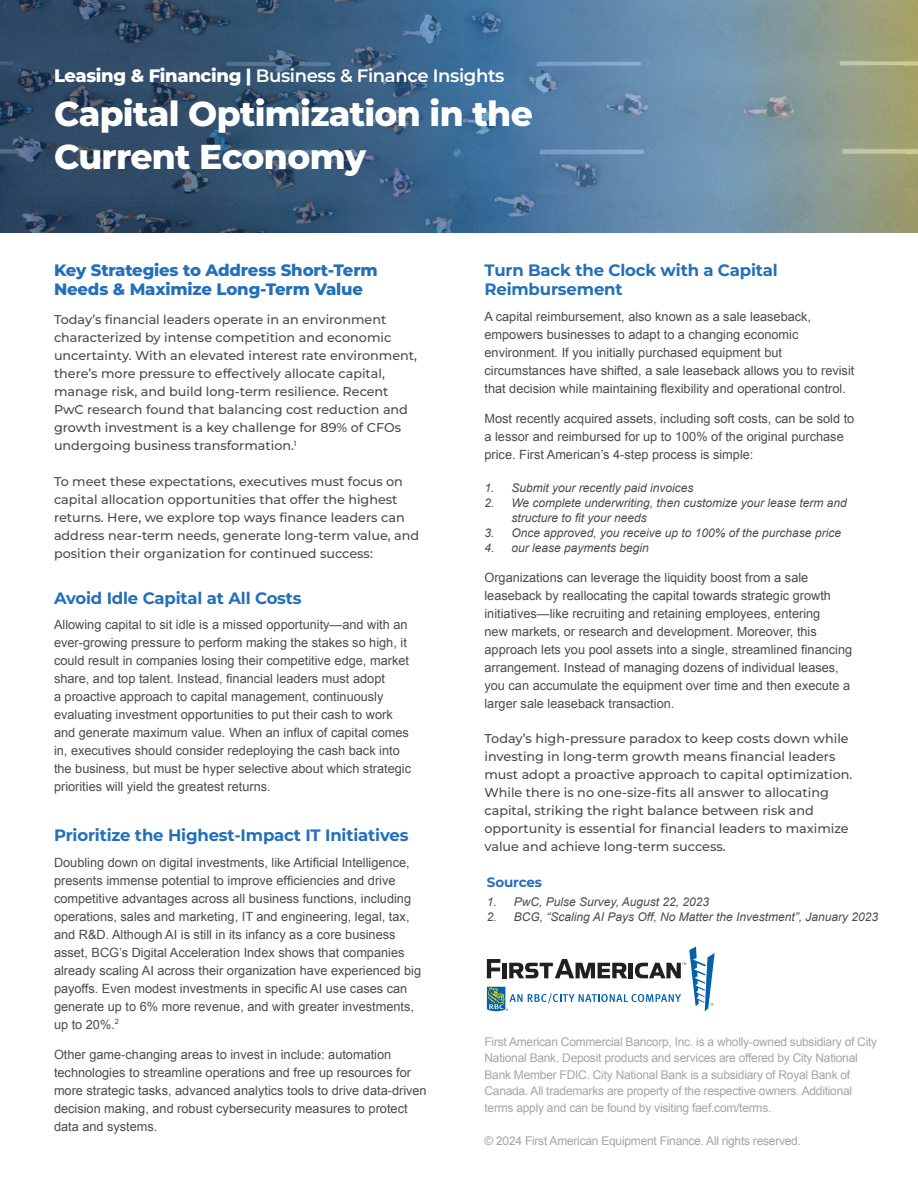
<style>
.page{position:relative;width:918px;height:1188px;background:#fff}
.page>*{position:absolute;margin:0;border:0;box-sizing:border-box;transform-origin:0 0}
.t1{font:800 34.5px/43.5px "Montserrat";letter-spacing:-.02em;color:#fff}
.t2{font:600 18px "Montserrat";letter-spacing:-.02em;color:#fff}
.t3{font:700 16.5px/19.8px "Montserrat";letter-spacing:-.01em;color:#2370b9}
.t4{font:800 16.5px/19.8px "Montserrat";letter-spacing:-.01em;color:#2370b9}
.t5{font:700 13.5px "Montserrat";letter-spacing:-.01em;color:#2370b9}
.t6{font:12.75px/18px "Arial";color:#4a4b4b}
.t7{font:500 12.75px/18px "Montserrat";color:#4a4b4b}
.t8{font:12px/16.5px "Arial";letter-spacing:-.02em;color:#a4a5a4}
.t9{font:italic 12px/15px "Arial";color:#4a4b4b}
.s1{font-weight:800}
</style>
<div class="page">
<svg style="left:0;top:0;width:918px;height:233px;background:#517089"></svg>
<svg style="left:487px;top:947px;width:228px;height:64px"></svg>
<p class="t2" style="left:54px;top:64px;width:452px"><span class="s1">Leasing &amp; Financing |</span> Business &amp; Finance Insights</p>
<p class="t1" style="left:54px;top:91px;width:480px">Capital Optimization in the<br>Current Economy</p>
<p class="t4" style="left:54px;top:259px;width:325px">Key Strategies to Address Short-Term<br>Needs &amp; Maximize Long-Term Value</p>
<p class="t7" style="left:54px;top:310px;width:365px">Today’s financial leaders operate in an environment characterized by intense competition and economic uncertainty. With an elevated interest rate environment, there’s more pressure to effectively allocate capital, manage risk, and build long-term resilience. Recent PwC research found that balancing cost reduction and growth investment is a key challenge for 89% of CFOs undergoing business transformation.<sup>1</sup></p>
<p class="t7" style="left:54px;top:472px;width:367px">To meet these expectations, executives must focus on capital allocation opportunities that offer the highest returns. Here, we explore top ways finance leaders can address near-term needs, generate long-term value, and position their organization for continued success:</p>
<p class="t3" style="left:54px;top:588px;width:249px">Avoid Idle Capital at All Costs</p>
<p class="t6" style="left:54px;top:616px;width:359px">Allowing capital to sit idle is a missed opportunity—and with an ever-growing pressure to perform making the stakes so high, it could result in companies losing their competitive edge, market share, and top talent. Instead, financial leaders must adopt<br>a proactive approach to capital management, continuously evaluating investment opportunities to put their cash to work and generate maximum value. When an influx of capital comes in, executives should consider redeploying the cash back into the business, but must be hyper selective about which strategic priorities will yield the greatest returns.</p>
<p class="t3" style="left:54px;top:825px;width:356px">Prioritize the Highest-Impact IT Initiatives</p>
<p class="t6" style="left:54px;top:853px;width:369px">Doubling down on digital investments, like Artificial Intelligence, presents immense potential to improve efficiencies and drive competitive advantages across all business functions, including operations, sales and marketing, IT and engineering, legal, tax, and R&amp;D. Although AI is still in its infancy as a core business asset, BCG’s Digital Acceleration Index shows that companies already scaling AI across their organization have experienced big payoffs. Even modest investments in specific AI use cases can generate up to 6% more revenue, and with greater investments, up to 20%.<sup>2</sup></p>
<p class="t6" style="left:54px;top:1045px;width:374px">Other game-changing areas to invest in include: automation technologies to streamline operations and free up resources for more strategic tasks, advanced analytics tools to drive data-driven decision making, and robust cybersecurity measures to protect data and systems.</p>
<p class="t3" style="left:484px;top:259px;width:295px">Turn Back the Clock with a Capital<br>Reimbursement</p>
<p class="t6" style="left:484px;top:307px;width:371px">A capital reimbursement, also known as a sale leaseback, empowers businesses to adapt to a changing economic environment. If you initially purchased equipment but circumstances have shifted, a sale leaseback allows you to revisit that decision while maintaining flexibility and operational control.</p>
<p class="t6" style="left:484px;top:409px;width:371px">Most recently acquired assets, including soft costs, can be sold to a lessor and reimbursed for up to 100% of the original purchase price. First American’s 4-step process is simple:</p>
<p class="t9" style="left:484px;top:480px;width:211px">1. Submit your recently paid invoices</p>
<p class="t9" style="left:512px;top:495px;width:337px;text-indent:-27px">2. We complete underwriting, then customize your lease term and structure to fit your needs</p>
<p class="t9" style="left:484px;top:525px;width:358px">3. Once approved, you receive up to 100% of the purchase price</p>
<p class="t9" style="left:484px;top:540px;width:166px">4. our lease payments begin</p>
<p class="t6" style="left:484px;top:568px;width:369px">Organizations can leverage the liquidity boost from a sale leaseback by reallocating the capital towards strategic growth initiatives—like recruiting and retaining employees, entering<br>new markets, or research and development. Moreover, this approach lets you pool assets into a single, streamlined financing arrangement. Instead of managing dozens of individual leases, you can accumulate the equipment over time and then execute a larger sale leaseback transaction.</p>
<p class="t7" style="left:484px;top:729px;width:369px">Today’s high-pressure paradox to keep costs down while investing in long-term growth means financial leaders must adopt a proactive approach to capital optimization.<br>While there is no one-size-fits all answer to allocating capital, striking the right balance between risk and opportunity is essential for financial leaders to maximize value and achieve long-term success.</p>
<p class="t5" style="left:487px;top:874px;width:57px">Sources</p>
<p class="t9" style="left:487px;top:895px;width:224px">1. PwC, Pulse Survey, August 22, 2023</p>
<p class="t9" style="left:487px;top:910px;width:393px">2. BCG, “Scaling AI Pays Off, No Matter the Investment”, January 2023</p>
<p class="t8" style="left:484px;top:1033px;width:394px">First American Commercial Bancorp, Inc. is a wholly-owned subsidiary of City National Bank. Deposit products and services are offered by City National Bank Member FDIC. City National Bank is a subsidiary of Royal Bank of Canada. All trademarks are property of the respective owners. Additional terms apply and can be found by visiting faef.com/terms.</p>
<p class="t8" style="left:484px;top:1132px;width:318px">© 2024 First American Equipment Finance. All rights reserved.</p>
</div>
